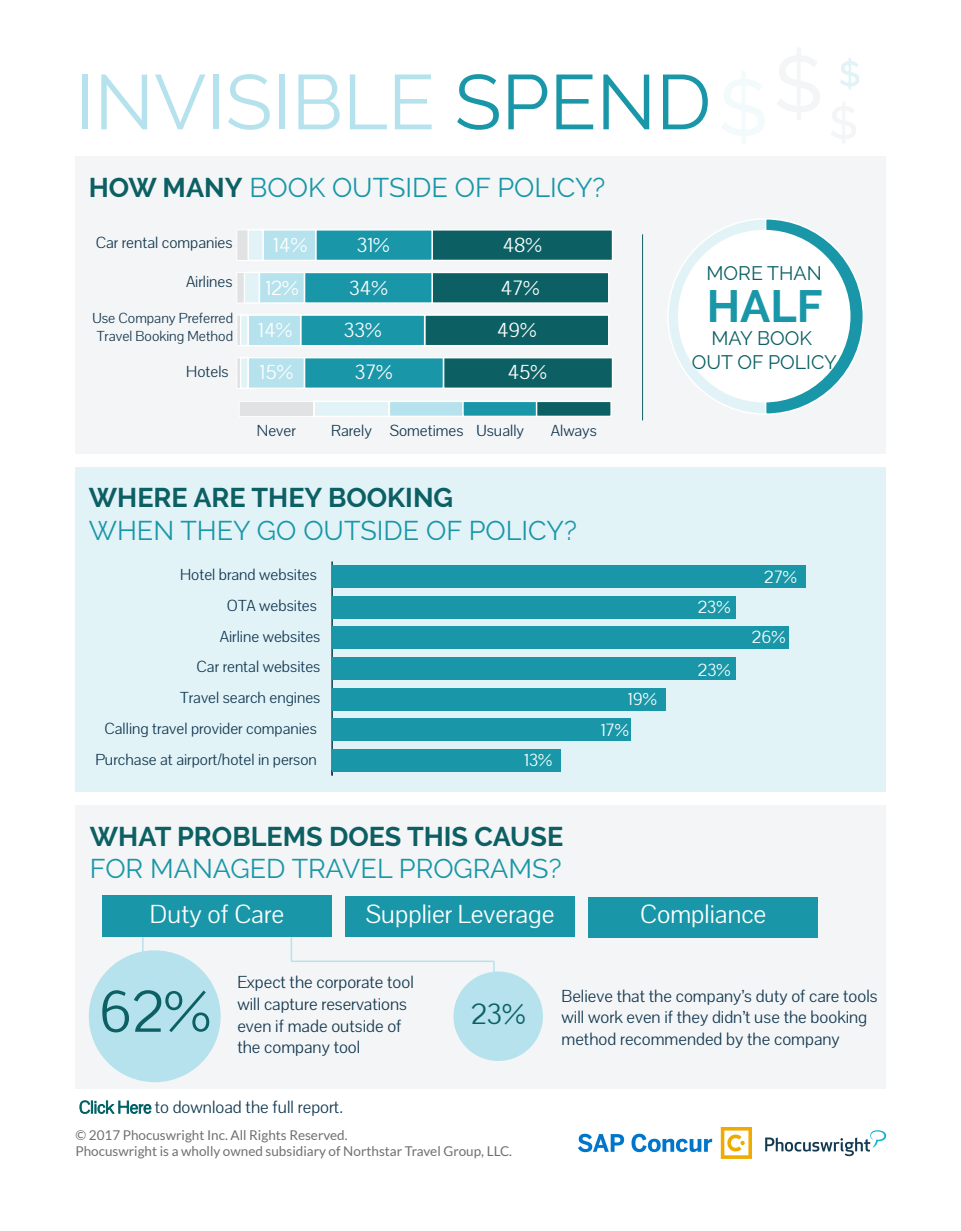
<style>
.page{position:relative;width:961px;height:1231px;background:#fff}
.page>*{position:absolute;margin:0;border:0;box-sizing:border-box;transform-origin:0 0}
.t1{font:77.1px "Raleway";color:#b5e2ec}
.t2{font:60px "Pavanam";color:#0c6064}
.t3{font:700 45px "Raleway";color:#1997a8}
.t4{font:30px "Pavanam";color:#0c6064}
.t5{font:27px "Raleway";color:#1997a8}
.t6{font:700 27px "Raleway";color:#0c6064}
.t7{font:27px "Pavanam";color:#fff}
.t8{font:21px "Pavanam";color:#fff}
.t9{font:19.5px/23.4px "Raleway";color:#0c6064;text-align:center}
.t10{font:18px/21.6px "Pavanam";color:#133951}
.t11{font:18px/31px "Pavanam";color:#fff}
.t12{font:16.5px/30.8px "Pavanam";color:#133951;text-align:right}
.t13{font:15px/18px "Pavanam";color:#183b52}
.t14{font:13.5px/16.2px "Lato";color:#6f7072}
.s1{color:#1997a8}
.s2{font-weight:700;color:#0c6064}
.s3{color:#006165}
.s4{color:#183b52}
</style>
<div class="page">
<div style="left:75px;top:805px;width:810px;height:283px;background:#f4f5f6"></div>
<div style="left:453px;top:971px;width:90px;height:90px;background:#b5e2ec;border-radius:50%"></div>
<div style="left:89px;top:950px;width:132px;height:132px;background:#b5e2ec;border-radius:50%"></div>
<div style="left:75px;top:156px;width:810px;height:297px;background:#f4f5f6"></div>
<div style="left:75px;top:467px;width:810px;height:324px;background:#e2f3f8"></div>
<svg style="left:668px;top:219px;width:196px;height:195px"></svg>
<hr style="left:642px;top:234px;width:1px;height:186px;background:#0d6065">
<div style="left:431px;top:229px;width:182px;height:32px;background:#0c6064;border:2px solid #fff"></div>
<div style="left:431px;top:272px;width:178px;height:32px;background:#0c6064;border:2px solid #fff"></div>
<div style="left:424px;top:314px;width:185px;height:32px;background:#0c6064;border:2px solid #fff"></div>
<div style="left:442px;top:357px;width:171px;height:32px;background:#0c6064;border:2px solid #fff"></div>
<div style="left:315px;top:229px;width:118px;height:32px;background:#1997a8;border:2px solid #fff"></div>
<div style="left:304px;top:272px;width:129px;height:32px;background:#1997a8;border:2px solid #fff"></div>
<div style="left:300px;top:314px;width:125px;height:32px;background:#1997a8;border:2px solid #fff"></div>
<div style="left:304px;top:357px;width:140px;height:32px;background:#1997a8;border:2px solid #fff"></div>
<div style="left:262px;top:229px;width:54px;height:32px;background:#b5e2ec;border:2px solid #fff"></div>
<div style="left:258px;top:272px;width:47px;height:32px;background:#b5e2ec;border:2px solid #fff"></div>
<div style="left:247px;top:314px;width:54px;height:32px;background:#b5e2ec;border:2px solid #fff"></div>
<div style="left:247px;top:357px;width:58px;height:32px;background:#b5e2ec;border:2px solid #fff"></div>
<div style="left:247px;top:229px;width:17px;height:32px;background:#e2f3f8;border:2px solid #fff"></div>
<div style="left:243px;top:272px;width:17px;height:32px;background:#e2f3f8;border:2px solid #fff"></div>
<div style="left:240px;top:314px;width:9px;height:32px;background:#e2f3f8;border:2px solid #fff"></div>
<div style="left:240px;top:357px;width:9px;height:32px;background:#e2f3f8;border:2px solid #fff"></div>
<div style="left:236px;top:229px;width:12px;height:32px;background:#e1e2e4;border:1px solid #fff"></div>
<div style="left:236px;top:272px;width:9px;height:31px;background:#e1e2e4;border:1px solid #fff"></div>
<svg style="left:237px;top:315px;width:4px;height:31px"></svg>
<svg style="left:237px;top:357px;width:4px;height:32px"></svg>
<div style="left:239px;top:401px;width:75px;height:16px;background:#e1e2e4;border:1px solid #fff"></div>
<div style="left:313px;top:400px;width:76px;height:17px;background:#e2f3f8;border:2px solid #fff"></div>
<div style="left:388px;top:400px;width:76px;height:17px;background:#b5e2ec;border:2px solid #fff"></div>
<div style="left:462px;top:400px;width:76px;height:17px;background:#1997a8;border:2px solid #fff"></div>
<div style="left:536px;top:400px;width:76px;height:17px;background:#0c6064;border:2px solid #fff"></div>
<hr style="left:331px;top:561px;width:2px;height:214px;background:#123a51">
<div style="left:332px;top:566px;width:474px;height:22px;background:#1997a8"></div>
<div style="left:332px;top:596px;width:403px;height:22px;background:#1997a8"></div>
<div style="left:332px;top:627px;width:456px;height:22px;background:#1997a8"></div>
<div style="left:332px;top:657px;width:403px;height:22px;background:#1997a8"></div>
<div style="left:332px;top:688px;width:333px;height:22px;background:#1997a8"></div>
<div style="left:332px;top:718px;width:298px;height:22px;background:#1997a8"></div>
<div style="left:332px;top:749px;width:228px;height:22px;background:#1997a8"></div>
<div style="left:588px;top:896px;width:230px;height:41px;background:#1997a8"></div>
<div style="left:678px;top:230px;width:172px;height:172px;background:#fff;border-radius:50%"></div>
<div style="left:345px;top:896px;width:230px;height:40px;background:#1997a8"></div>
<hr style="left:142px;top:934px;width:2px;height:40px;background:#b6e2ed">
<hr style="left:291px;top:920px;width:1px;height:41px;background:#b6e2ed">
<hr style="left:291px;top:960px;width:203px;height:2px;background:#b6e2ed">
<hr style="left:493px;top:961px;width:2px;height:40px;background:#b6e2ed">
<div style="left:102px;top:895px;width:230px;height:41px;background:#1997a8"></div>
<svg style="left:722px;top:72px;width:43px;height:71px"></svg>
<svg style="left:777px;top:48px;width:43px;height:71px"></svg>
<svg style="left:840px;top:58px;width:20px;height:32px"></svg>
<svg style="left:832px;top:102px;width:24px;height:41px"></svg>
<svg style="left:765px;top:1130px;width:121px;height:26px"></svg>
<img style="left:578px;top:1127px;width:173px;height:31px">
<h1 class="t1" style="left:75px;top:57px;width:637px">INVISIBLE <span class="s1">SPEND</span></h1>
<h3 class="t5" style="left:89px;top:172px;width:518px"><span class="s2">HOW MANY</span> BOOK OUTSIDE OF POLICY?</h3>
<p class="t12" style="left:96px;top:228px;width:138px">Car rental companies</p>
<p class="t12" style="left:186px;top:267px;width:48px">Airlines</p>
<p class="t13" style="left:92px;top:309px;width:142px">Use Company Preferred<br>Travel Booking Method</p>
<p class="t12" style="left:186px;top:356px;width:44px">Hotels</p>
<p class="t8" style="left:273px;top:232px;width:35px">14%</p>
<p class="t8" style="left:357px;top:232px;width:34px">31%</p>
<p class="t8" style="left:502px;top:232px;width:41px">48%</p>
<p class="t8" style="left:265px;top:275px;width:35px">12%</p>
<p class="t8" style="left:349px;top:275px;width:40px">34%</p>
<p class="t8" style="left:500px;top:275px;width:40px">47%</p>
<p class="t8" style="left:258px;top:317px;width:35px">14%</p>
<p class="t8" style="left:344px;top:317px;width:39px">33%</p>
<p class="t8" style="left:497px;top:317px;width:41px">49%</p>
<p class="t8" style="left:259px;top:359px;width:35px">15%</p>
<p class="t8" style="left:355px;top:359px;width:39px">37%</p>
<p class="t8" style="left:507px;top:359px;width:41px">45%</p>
<p class="t12" style="left:257px;top:416px;width:40px">Never</p>
<p class="t12" style="left:331px;top:416px;width:194px">Rarely Sometimes Usually</p>
<p class="t12" style="left:551px;top:416px;width:47px">Always</p>
<h3 class="t6" style="left:89px;top:482px;width:366px">WHERE ARE THEY BOOKING</h3>
<h3 class="t5" style="left:89px;top:514px;width:489px">WHEN THEY GO OUTSIDE OF POLICY?</h3>
<p class="t12" style="left:95px;top:560px;width:226px">Hotel brand websites<br>OTA websites<br>Airline websites<br>Car rental websites<br>Travel search engines<br>Calling travel provider companies<br>Purchase at airport/hotel in person</p>
<p class="t11" style="left:524px;top:744px;width:30px">13%</p>
<h3 class="t6" style="left:90px;top:821px;width:475px">WHAT PROBLEMS DOES THIS CAUSE</h3>
<h3 class="t5" style="left:90px;top:853px;width:473px">FOR MANAGED TRAVEL PROGRAMS?</h3>
<p class="t11" style="left:600px;top:683px;width:58px;text-indent:27px">19%<br>17%</p>
<p class="t9" style="left:706px;top:262px;width:117px">MORE THAN</p>
<h3 class="t3" style="left:706px;top:280px;width:117px">HALF</h3>
<p class="t9" style="left:691px;top:327px;width:147px">MAY BOOK<br>OUT OF POLICY</p>
<p class="t11" style="left:697px;top:591px;width:34px">23%</p>
<p class="t11" style="left:698px;top:655px;width:34px">23%</p>
<p class="t11" style="left:764px;top:561px;width:34px">27%</p>
<p class="t11" style="left:752px;top:622px;width:35px">26%</p>
<h3 class="t7" style="left:150px;top:897px;width:136px">Duty of Care</h3>
<h3 class="t7" style="left:366px;top:897px;width:190px">Supplier Leverage</h3>
<h3 class="t7" style="left:640px;top:897px;width:128px">Compliance</h3>
<h2 class="t2" style="left:99px;top:974px;width:113px">62%</h2>
<p class="t10" style="left:237px;top:972px;width:178px">Expect the corporate tool will capture reservations even if made outside of the company tool</p>
<h3 class="t4" style="left:471px;top:995px;width:56px">23%</h3>
<p class="t10" style="left:79px;top:1096px;width:265px"><span class="s3">Click Here</span> <span class="s4">t</span>o download the full report.</p>
<p class="t14" style="left:76px;top:1126px;width:438px">© 2017 Phocuswright Inc. All Rights Reserved.<br>Phocuswright is a wholly owned subsidiary of Northstar Travel Group, LLC.</p>
<p class="t10" style="left:561px;top:985px;width:317px">Believe that the company’s duty of care tools will work even if they didn’t use the booking method recommended by the company</p>
</div>
